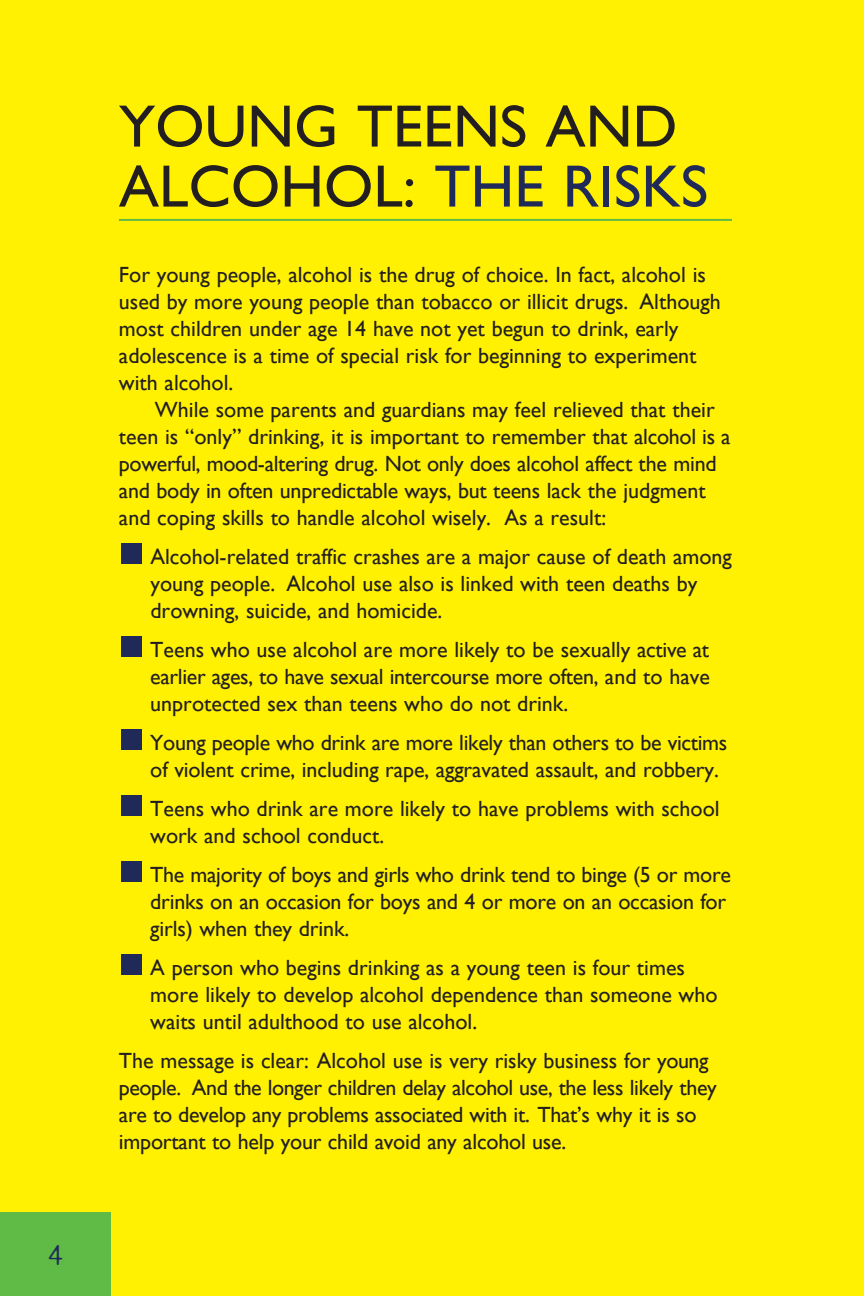
<style>
.page{position:relative;width:864px;height:1296px;background:#fff101}
.page>*{position:absolute;margin:0;border:0;box-sizing:border-box;transform-origin:0 0}
.t1{font:60px/60px "Gill Sans";color:#231f20}
.t2{font:28px "Template Gothic";color:#1f2a58}
.t3{font:22px/27px "Gill Sans";color:#231f20}
.s1{color:#1f2a58}
</style>
<div class="page">
<hr style="left:119px;top:219px;width:613px;height:2px;background:#60bb46">
<div style="left:121px;top:543px;width:21px;height:21px;background:#1f2a58"></div>
<div style="left:121px;top:636px;width:21px;height:21px;background:#1f2a58"></div>
<div style="left:121px;top:729px;width:21px;height:21px;background:#1f2a58"></div>
<div style="left:121px;top:795px;width:21px;height:21px;background:#1f2a58"></div>
<div style="left:121px;top:861px;width:21px;height:21px;background:#1f2a58"></div>
<div style="left:121px;top:954px;width:21px;height:21px;background:#1f2a58"></div>
<div style="left:0;top:1212px;width:110px;height:84px;background:#60bb46"></div>
<p class="t2" style="left:48px;top:1234px;width:16px">4</p>
<h2 class="t1" style="left:119px;top:96px;width:591px">YOUNG TEENS AND<br>ALCOHOL: <span class="s1">THE RISKS</span></h2>
<p class="t3" style="left:119px;top:261px;width:604px">For young people, alcohol is the drug of choice. In fact, alcohol is used by more young people than tobacco or illicit drugs. Although most children under age 14 have not yet begun to drink, early adolescence is a time of special risk for beginning to experiment with alcohol.</p>
<p class="t3" style="left:119px;top:396px;width:613px;text-indent:36px">While some parents and guardians may feel relieved that their teen is “only” drinking, it is important to remember that alcohol is a powerful, mood-altering drug. Not only does alcohol affect the mind and body in often unpredictable ways, but teens lack the judgment and coping skills to handle alcohol wisely. As a result:</p>
<p class="t3" style="left:150px;top:543px;width:583px">Alcohol-related traffic crashes are a major cause of death among young people. Alcohol use also is linked with teen deaths by drowning, suicide, and homicide.</p>
<p class="t3" style="left:150px;top:636px;width:561px;text-align:justify">Teens who use alcohol are more likely to be sexually active at earlier ages, to have sexual intercourse more often, and to have unprotected sex than teens who do not drink.</p>
<p class="t3" style="left:150px;top:729px;width:579px">Young people who drink are more likely than others to be victims of violent crime, including rape, aggravated assault, and robbery.</p>
<p class="t3" style="left:150px;top:795px;width:571px">Teens who drink are more likely to have problems with school work and school conduct.</p>
<p class="t3" style="left:150px;top:861px;width:582px">The majority of boys and girls who drink tend to binge (5 or more drinks on an occasion for boys and 4 or more on an occasion for girls) when they drink.</p>
<p class="t3" style="left:150px;top:954px;width:569px">A person who begins drinking as a young teen is four times more likely to develop alcohol dependence than someone who waits until adulthood to use alcohol.</p>
<p class="t3" style="left:119px;top:1047px;width:599px">The message is clear: Alcohol use is very risky business for young people. And the longer children delay alcohol use, the less likely they are to develop any problems associated with it. That’s why it is so important to help your child avoid any alcohol use.</p>
</div>
